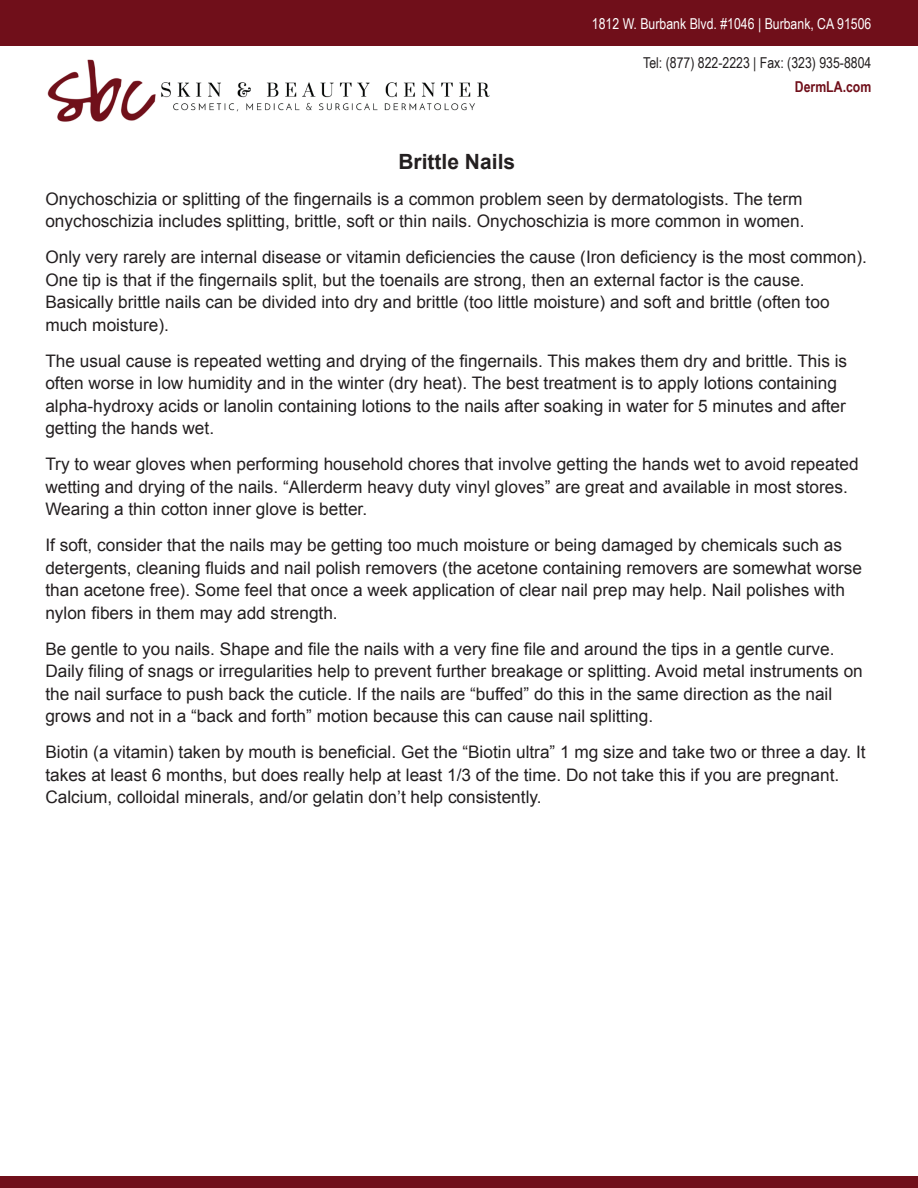
<style>
.page{position:relative;width:918px;height:1188px;background:#fff}
.page>*{position:absolute;margin:0;border:0;box-sizing:border-box;transform-origin:0 0}
.t1{font:700 21px "Arial";color:#231f20}
.t2{font:17.25px/22.5px "Arial";color:#231f20}
.t3{font:15px "Arial Narrow";color:#fff}
.t4{font:15px "Arial Narrow";color:#231f20}
.t5{font:700 15px "Arial Narrow";color:#700f1a}
</style>
<div class="page">
<img style="left:47px;top:59px;width:443px;height:63px">
<div style="left:0;top:0;width:918px;height:45px;background:#700f1a"></div>
<div style="left:0;top:1177px;width:918px;height:11px;background:#700f1a"></div>
<p class="t3" style="left:592px;top:13px;width:281px">1812 W. Burbank Blvd. #1046 | Burbank, CA 91506</p>
<p class="t4" style="left:643px;top:52px;width:230px">Tel: (877) 822-2223 | Fax: (323) 935-8804</p>
<p class="t5" style="left:795px;top:76px;width:78px">DermLA.com</p>
<p class="t1" style="left:398px;top:147px;width:118px">Brittle Nails</p>
<p class="t2" style="left:45px;top:188px;width:761px">Onychoschizia or splitting of the fingernails is a common problem seen by dermatologists. The term onychoschizia includes splitting, brittle, soft or thin nails. Onychoschizia is more common in women.</p>
<p class="t2" style="left:45px;top:246px;width:823px">Only very rarely are internal disease or vitamin deficiencies the cause (Iron deficiency is the most common).<br>One tip is that if the fingernails split, but the toenails are strong, then an external factor is the cause.<br>Basically brittle nails can be divided into dry and brittle (too little moisture) and soft and brittle (often too much moisture).</p>
<p class="t2" style="left:45px;top:350px;width:803px">The usual cause is repeated wetting and drying of the fingernails. This makes them dry and brittle. This is often worse in low humidity and in the winter (dry heat). The best treatment is to apply lotions containing alpha-hydroxy acids or lanolin containing lotions to the nails after soaking in water for 5 minutes and after getting the hands wet.</p>
<p class="t2" style="left:45px;top:453px;width:815px">Try to wear gloves when performing household chores that involve getting the hands wet to avoid repeated wetting and drying of the nails. “Allerderm heavy duty vinyl gloves” are great and available in most stores.<br>Wearing a thin cotton inner glove is better.</p>
<p class="t2" style="left:45px;top:534px;width:818px">If soft, consider that the nails may be getting too much moisture or being damaged by chemicals such as detergents, cleaning fluids and nail polish removers (the acetone containing removers are somewhat worse than acetone free). Some feel that once a week application of clear nail prep may help. Nail polishes with nylon fibers in them may add strength.</p>
<p class="t2" style="left:45px;top:637px;width:819px">Be gentle to you nails. Shape and file the nails with a very fine file and around the tips in a gentle curve.<br>Daily filing of snags or irregularities help to prevent further breakage or splitting. Avoid metal instruments on the nail surface to push back the cuticle. If the nails are “buffed” do this in the same direction as the nail grows and not in a “back and forth” motion because this can cause nail splitting.</p>
<p class="t2" style="left:45px;top:741px;width:822px">Biotin (a vitamin) taken by mouth is beneficial. Get the “Biotin ultra” 1 mg size and take two or three a day. It takes at least 6 months, but does really help at least 1/3 of the time. Do not take this if you are pregnant.<br>Calcium, colloidal minerals, and/or gelatin don’t help consistently.</p>
</div>
